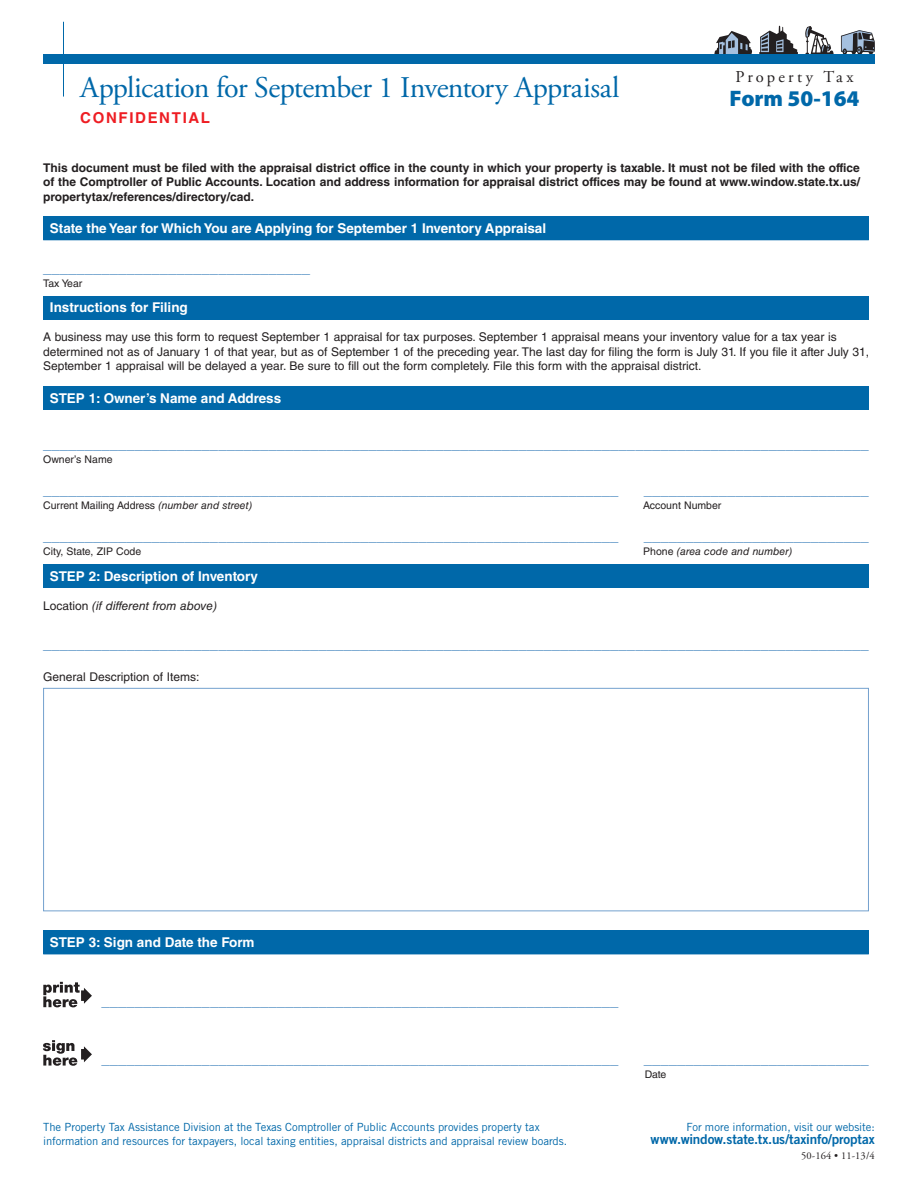
<style>
.page{position:relative;width:918px;height:1188px;background:#fff}
.page>*{position:absolute;margin:0;border:0;box-sizing:border-box;transform-origin:0 0}
.Title{font:30px "Adobe Garamond Pro";letter-spacing:-.025em;color:#0068a9}
.FORM{font:900 22.5px "Myriad Pro";color:#0068a9}
.Property_Tax_Header{font:16.5px "Adobe Garamond Pro";letter-spacing:.185em;color:#231f20}
.Line{font:15px "Helvetica LT Std";color:#5b94c6}
.CONFIDENTIAL{font:700 15px "Helvetica LT Std";letter-spacing:.11em;color:#ee1d23}
.Divider_Bar{font:700 13.5px "Helvetica LT Std";color:#fff}
.t1{font:13.5px "Trade Gothic LT Std Bd 2";letter-spacing:-.01em;color:#0068a9}
.Body_text{font:12px/14.4px "Helvetica LT Std";color:#231f20}
.Intro_Text{font:700 12px/14.4px "Helvetica LT Std";color:#231f20;text-align:justify}
.Body_text-2{font:italic 12px "Helvetica LT Std";color:#231f20}
.t2{font:11.25px/13.5px "Trade Gothic LT Std";letter-spacing:-.005em;color:#0068a9}
.Text_Below_Line{font:10.5px "Helvetica LT Std";color:#231f20}
.Text_Below_Line-2{font:italic 10.5px "Helvetica LT Std";color:#231f20}
.Form_Number_at_Botto{font:10.5px "Adobe Garamond Pro";letter-spacing:.01em;color:#231f20}
.s1{font-style:italic}
.s2{font-style:normal}
</style>
<div class="page">
<svg style="left:759px;top:26px;width:39px;height:28px"></svg>
<svg style="left:714px;top:31px;width:38px;height:23px"></svg>
<svg style="left:805px;top:26px;width:29px;height:28px"></svg>
<svg style="left:841px;top:30px;width:34px;height:24px"></svg>
<div style="left:43px;top:54px;width:832px;height:10px;background:#0068a9"></div>
<hr style="left:63px;top:22px;width:1px;height:75px;background:#0068a9">
<div style="left:43px;top:217px;width:826px;height:23px;background:#0068a9"></div>
<hr style="left:43px;top:240px;width:826px;height:1px;background:#0068a9">
<div style="left:43px;top:296px;width:826px;height:23px;background:#0068a9"></div>
<hr style="left:43px;top:319px;width:826px;height:1px;background:#0068a9">
<div style="left:43px;top:386px;width:826px;height:23px;background:#0068a9"></div>
<hr style="left:43px;top:409px;width:826px;height:1px;background:#0068a9">
<div style="left:43px;top:564px;width:826px;height:23px;background:#0068a9"></div>
<hr style="left:43px;top:587px;width:826px;height:1px;background:#0068a9">
<div style="left:43px;top:931px;width:826px;height:23px;background:#0068a9"></div>
<hr style="left:43px;top:954px;width:826px;height:1px;background:#0068a9">
<svg style="left:43px;top:982px;width:49px;height:25px"></svg>
<svg style="left:81px;top:1049px;width:3px;height:11px"></svg>
<svg style="left:84px;top:1046px;width:8px;height:16px"></svg>
<svg style="left:43px;top:1040px;width:34px;height:26px"></svg>
<div style="left:43px;top:688px;width:826px;height:223px;border:1px solid #73a1ce"></div>
<p class="Title" style="left:80px;top:69px;width:541px">Application for September 1 Inventory Appraisal</p>
<p class="CONFIDENTIAL" style="left:80px;top:108px;width:131px">CONFIDENTIAL</p>
<p class="Property_Tax_Header" style="left:735px;top:67px;width:120px">Property Tax</p>
<p class="FORM" style="left:730px;top:86px;width:131px">Form 50-164</p>
<p class="Intro_Text" style="left:43px;top:160px;width:819px">This document must be filed with the appraisal district office in the county in which your property is taxable. It must not be filed with the office of the Comptroller of Public Accounts. Location and address information for appraisal district offices may be found at www.window.state.tx.us/ propertytax/references/directory/cad.</p>
<p class="Divider_Bar" style="left:50px;top:220px;width:498px">State the Year for Which You are Applying for September 1 Inventory Appraisal</p>
<p class="Line" style="left:43px;top:259px;width:268px">________________________________</p>
<p class="Text_Below_Line" style="left:43px;top:277px;width:41px">Tax Year</p>
<p class="Divider_Bar" style="left:50px;top:299px;width:139px">Instructions for Filing</p>
<p class="Body_text" style="left:43px;top:330px;width:827px">A business may use this form to request September 1 appraisal for tax purposes. September 1 appraisal means your inventory value for a tax year is determined not as of January 1 of that year, but as of September 1 of the preceding year. The last day for filing the form is July 31. If you file it after July 31,<br>September 1 appraisal will be delayed a year. Be sure to fill out the form completely. File this form with the appraisal district.</p>
<p class="Divider_Bar" style="left:50px;top:390px;width:233px">STEP 1: Owner’s Name and Address</p>
<p class="Line" style="left:43px;top:435px;width:827px">___________________________________________________________________________________________________</p>
<p class="Text_Below_Line" style="left:43px;top:453px;width:71px">Owner’s Name</p>
<p class="Line" style="left:43px;top:481px;width:577px">_____________________________________________________________________</p>
<p class="Line" style="left:644px;top:481px;width:227px">___________________________</p>
<p class="Text_Below_Line" style="left:43px;top:499px;width:210px">Current Mailing Address <span class="s1">(number and street)</span></p>
<p class="Text_Below_Line" style="left:643px;top:499px;width:80px">Account Number</p>
<p class="Line" style="left:43px;top:527px;width:577px">_____________________________________________________________________</p>
<p class="Line" style="left:644px;top:527px;width:227px">___________________________</p>
<p class="Text_Below_Line" style="left:43px;top:545px;width:100px">City, State, ZIP Code</p>
<p class="Text_Below_Line-2" style="left:643px;top:545px;width:151px"><span class="s2">Phone</span> (area code and number)</p>
<p class="Divider_Bar" style="left:50px;top:568px;width:210px">STEP 2: Description of Inventory</p>
<p class="Body_text-2" style="left:43px;top:598px;width:176px"><span class="s2">Location</span> (if different from above)</p>
<p class="Line" style="left:43px;top:635px;width:827px">___________________________________________________________________________________________________</p>
<p class="Body_text" style="left:43px;top:670px;width:158px">General Description of Items:</p>
<p class="Divider_Bar" style="left:50px;top:934px;width:206px">STEP 3: Sign and Date the Form</p>
<p class="Line" style="left:102px;top:992px;width:519px">______________________________________________________________</p>
<p class="Line" style="left:102px;top:1050px;width:519px">______________________________________________________________</p>
<p class="Line" style="left:644px;top:1050px;width:227px">___________________________</p>
<p class="Text_Below_Line" style="left:645px;top:1068px;width:23px">Date</p>
<p class="t2" style="left:43px;top:1120px;width:526px">The Property Tax Assistance Division at the Texas Comptroller of Public Accounts provides property tax information and resources for taxpayers, local taxing entities, appraisal districts and appraisal review boards.</p>
<p class="t2" style="left:686px;top:1120px;width:190px">For more information, visit our website:</p>
<p class="t1" style="left:651px;top:1131px;width:226px">www.window.state.tx.us/taxinfo/proptax</p>
<p class="Form_Number_at_Botto" style="left:801px;top:1149px;width:75px">50-164 • 11-13/4</p>
</div>
